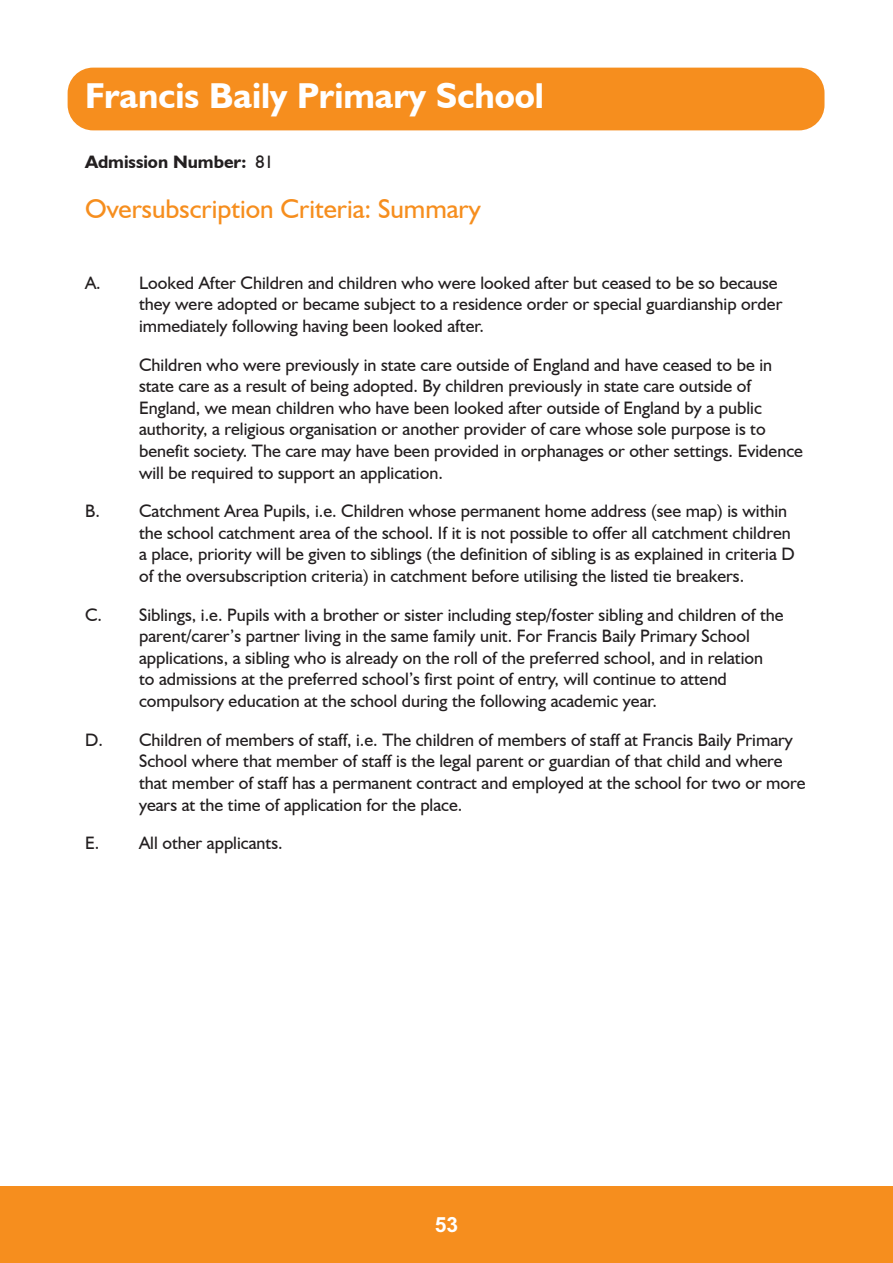
<style>
.page{position:relative;width:893px;height:1263px;background:#fff}
.page>*{position:absolute;margin:0;border:0;box-sizing:border-box;transform-origin:0 0}
.Body_text{font:700 36px "Humanist 521 BT";color:#fff}
.Body_text-2{font:27px "Humanist 521 BT";color:#f68e1e}
.t1{font:700 21px "Arial MT Std";color:#fff}
.Body_text-3{font:18px/21.6px "Humanist 521 BT";color:#231f20}
.Body_text-4{font:700 18px "Humanist 521 BT";color:#231f20}
.s1{font-weight:400}
</style>
<div class="page">
<div style="left:0;top:1186px;width:893px;height:77px;background:#f68e1e"></div>
<div style="left:68px;top:68px;width:756px;height:62px;background:#f68e1e;border-radius:26px"></div>
<p class="Body_text" style="left:85px;top:73px;width:460px">Francis Baily Primary School</p>
<p class="Body_text-4" style="left:85px;top:151px;width:190px">Admission Number: <span class="s1">81</span></p>
<p class="Body_text-2" style="left:85px;top:192px;width:397px">Oversubscription Criteria: Summary</p>
<p class="Body_text-3" style="left:139px;top:271px;width:645px;text-indent:-54px">A. Looked After Children and children who were looked after but ceased to be so because they were adopted or became subject to a residence order or special guardianship order immediately following having been looked after.</p>
<p class="Body_text-3" style="left:139px;top:353px;width:665px">Children who were previously in state care outside of England and have ceased to be in state care as a result of being adopted. By children previously in state care outside of England, we mean children who have been looked after outside of England by a public authority, a religious organisation or another provider of care whose sole purpose is to benefit society. The care may have been provided in orphanages or other settings. Evidence will be required to support an application.</p>
<p class="Body_text-3" style="left:139px;top:500px;width:657px;text-indent:-54px">B. Catchment Area Pupils, i.e. Children whose permanent home address (see map) is within the school catchment area of the school. If it is not possible to offer all catchment children a place, priority will be given to siblings (the definition of sibling is as explained in criteria D of the oversubscription criteria) in catchment before utilising the listed tie breakers.</p>
<p class="Body_text-3" style="left:139px;top:603px;width:646px;text-indent:-54px">C. Siblings, i.e. Pupils with a brother or sister including step/foster sibling and children of the parent/carer’s partner living in the same family unit. For Francis Baily Primary School applications, a sibling who is already on the roll of the preferred school, and in relation<br>to admissions at the preferred school’s first point of entry, will continue to attend compulsory education at the school during the following academic year.</p>
<p class="Body_text-3" style="left:139px;top:728px;width:668px;text-indent:-54px">D. Children of members of staff, i.e. The children of members of staff at Francis Baily Primary School where that member of staff is the legal parent or guardian of that child and where that member of staff has a permanent contract and employed at the school for two or more years at the time of application for the place.</p>
<p class="Body_text-3" style="left:85px;top:832px;width:199px">E. All other applicants.</p>
<p class="t1" style="left:435px;top:1212px;width:25px">53</p>
</div>
